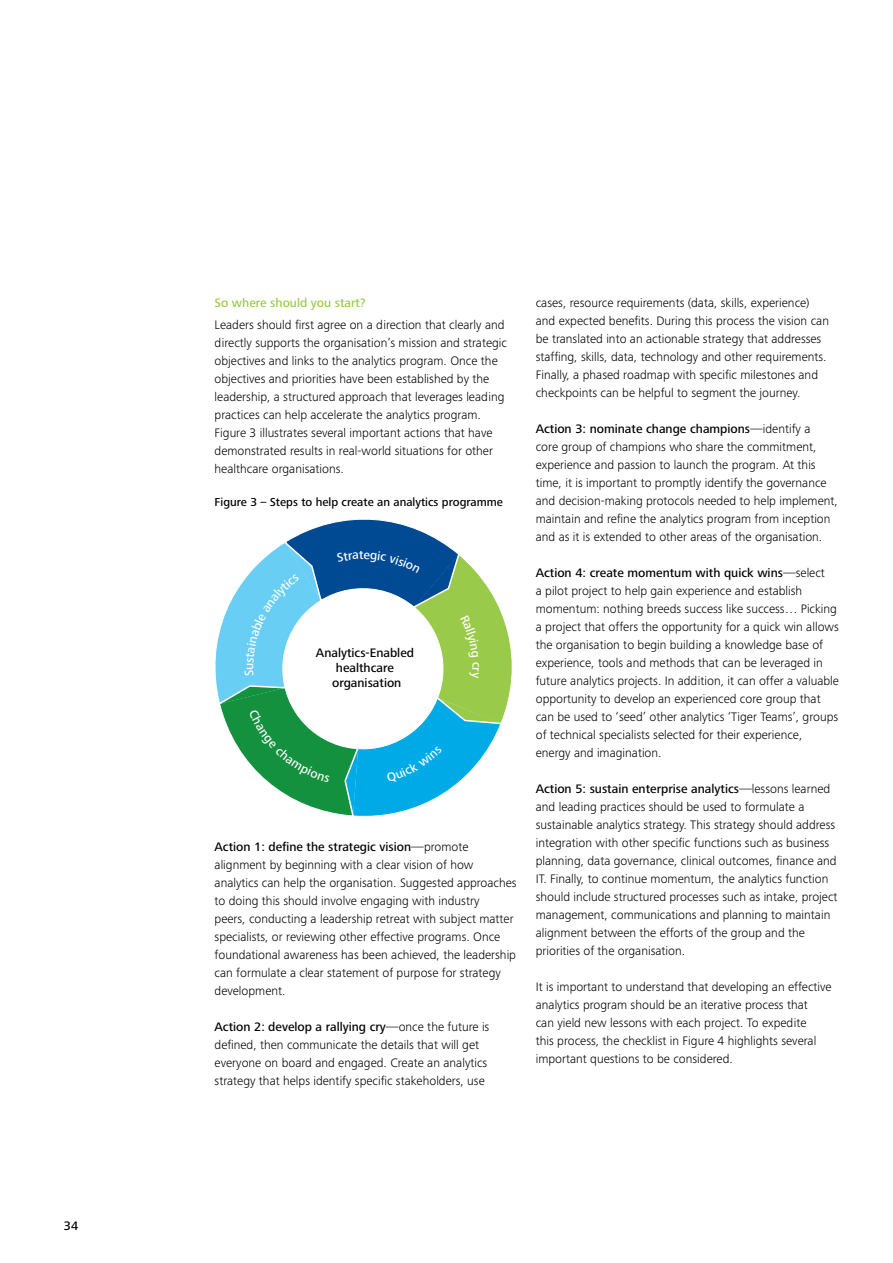
<style>
.page{position:relative;width:893px;height:1263px;background:#fff}
.page>*{position:absolute;margin:0;border:0;box-sizing:border-box;transform-origin:0 0}
.t1{font:300 12.75px/18px "Frutiger Next Pro";color:#000}
.t2{font:500 12.75px/15.3px "Frutiger Next Pro";color:#000;text-align:center}
.t3{font:500 12.75px "Frutiger Next Pro";color:#99ca49}
.t4{font:500 12px "Frutiger Next Pro";color:#000}
.s1{font-weight:500}
</style>
<div class="page">
<svg style="left:215px;top:519px;width:298px;height:298px"></svg>
<p class="t2" style="left:64px;top:1218px;width:16px">34</p>
<p class="t3" style="left:215px;top:295px;width:152px">So where should you start?</p>
<p class="t1" style="left:215px;top:316px;width:294px">Leaders should first agree on a direction that clearly and directly supports the organisation’s mission and strategic objectives and links to the analytics program. Once the objectives and priorities have been established by the leadership, a structured approach that leverages leading practices can help accelerate the analytics program.<br>Figure 3 illustrates several important actions that have demonstrated results in real-world situations for other healthcare organisations.</p>
<p class="t4" style="left:215px;top:495px;width:290px">Figure 3 – Steps to help create an analytics programme</p>
<p class="t2" style="left:316px;top:645px;width:100px">Analytics-Enabled healthcare organisation</p>
<p class="t1" style="left:215px;top:838px;width:304px"><span class="s1">Action 1: define the strategic vision</span>—promote alignment by beginning with a clear vision of how analytics can help the organisation. Suggested approaches to doing this should involve engaging with industry<br>peers, conducting a leadership retreat with subject matter specialists, or reviewing other effective programs. Once foundational awareness has been achieved, the leadership can formulate a clear statement of purpose for strategy development.</p>
<p class="t1" style="left:215px;top:1018px;width:276px"><span class="s1">Action 2: develop a rallying cry</span>—once the future is defined, then communicate the details that will get everyone on board and engaged. Create an analytics strategy that helps identify specific stakeholders, use</p>
<p class="t1" style="left:536px;top:294px;width:295px">cases, resource requirements (data, skills, experience) and expected benefits. During this process the vision can be translated into an actionable strategy that addresses staffing, skills, data, technology and other requirements.<br>Finally, a phased roadmap with specific milestones and checkpoints can be helpful to segment the journey.</p>
<p class="t1" style="left:536px;top:420px;width:304px"><span class="s1">Action 3: nominate change champions</span>—identify a<br>core group of champions who share the commitment, experience and passion to launch the program. At this time, it is important to promptly identify the governance and decision-making protocols needed to help implement, maintain and refine the analytics program from inception and as it is extended to other areas of the organisation.</p>
<p class="t1" style="left:536px;top:564px;width:305px"><span class="s1">Action 4: create momentum with quick wins</span>—select<br>a pilot project to help gain experience and establish momentum: nothing breeds success like success… Picking a project that offers the opportunity for a quick win allows the organisation to begin building a knowledge base of experience, tools and methods that can be leveraged in future analytics projects. In addition, it can offer a valuable opportunity to develop an experienced core group that can be used to ‘seed’ other analytics ‘Tiger Teams’, groups of technical specialists selected for their experience, energy and imagination.</p>
<p class="t1" style="left:536px;top:780px;width:303px"><span class="s1">Action 5: sustain enterprise analytics</span>—lessons learned and leading practices should be used to formulate a sustainable analytics strategy. This strategy should address integration with other specific functions such as business planning, data governance, clinical outcomes, finance and IT. Finally, to continue momentum, the analytics function should include structured processes such as intake, project management, communications and planning to maintain alignment between the efforts of the group and the priorities of the organisation.</p>
<p class="t1" style="left:536px;top:978px;width:297px">It is important to understand that developing an effective analytics program should be an iterative process that<br>can yield new lessons with each project. To expedite<br>this process, the checklist in Figure 4 highlights several important questions to be considered.</p>
</div>
